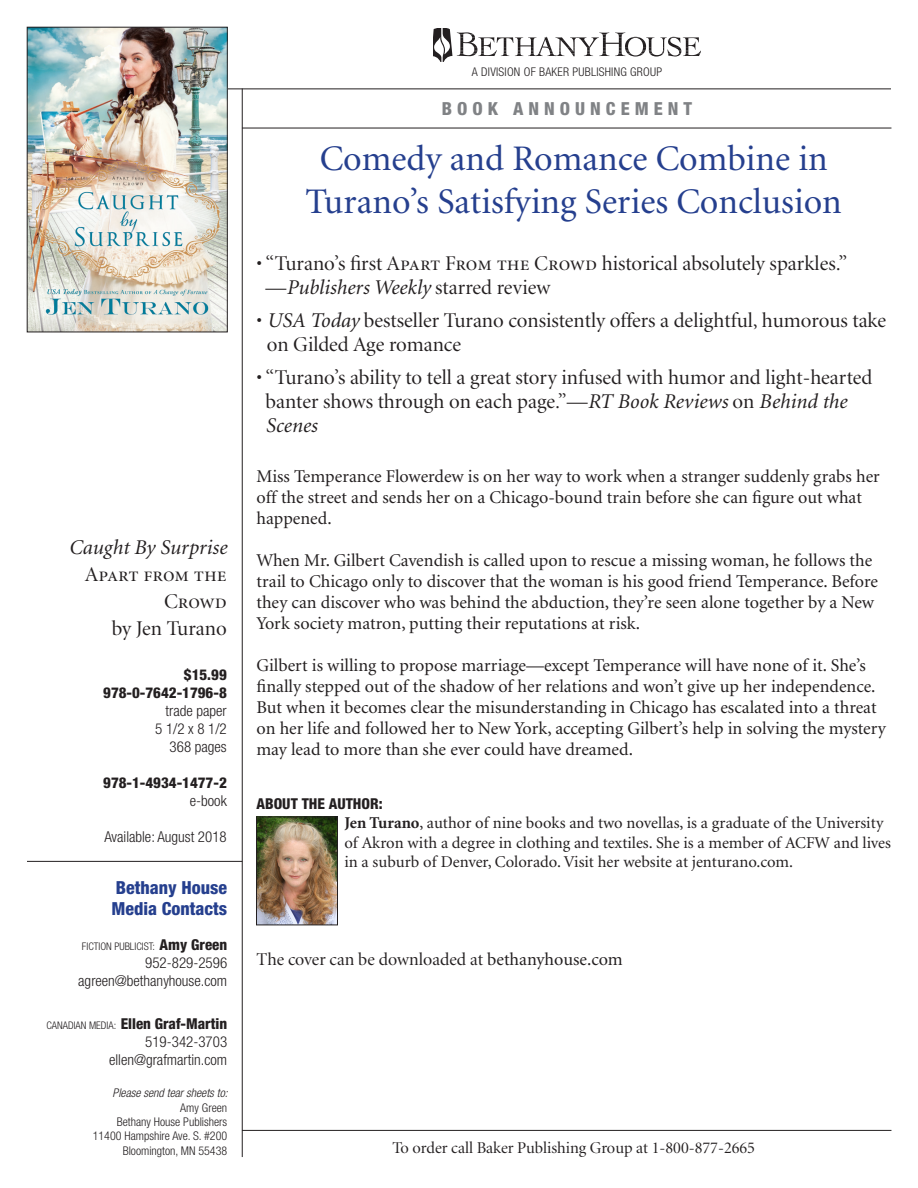
<style>
.page{position:relative;width:918px;height:1188px;background:#fff}
.page>*{position:absolute;margin:0;border:0;box-sizing:border-box;transform-origin:0 0}
.Head_1{font:36px/43.2px "Minion";color:#253f8e;text-align:center}
.Bullet_Points{font:21px/24px "Minion Display";color:#231f20}
.Book_ID{font:21px/27px "Minion Display Regular SC";letter-spacing:-.005em;color:#231f20;text-align:right}
.Book_ID-2{font:italic 21px "Minion";color:#231f20}
.Book_ID-3{font:21px "Minion Display";color:#231f20}
.Body_text{font:18px/21px "Minion";color:#231f20}
.Body_text-2{font:18px "Minion Display";color:#231f20}
.t1{font:800 condensed 18px "Helvetica Neue";color:#253f8e}
.t2{font:800 condensed 18px "Helvetica Neue";letter-spacing:.28em;color:#808285}
.About_the_Author_Tex{font:16.5px/19.5px "Minion";color:#231f20}
.t3{font:16.5px "Minion Display";color:#231f20}
.Book_ID-4{font:300 condensed 15px "Helvetica Neue";color:#231f20}
.Book_ID-5{font:800 condensed 15px "Helvetica Neue";color:#231f20}
.About_the_Author_Hea{font:800 condensed 15px "Helvetica Neue";color:#231f20}
.t4{font:300 condensed 12px "Helvetica Neue";color:#231f20}
.t5{font:300 condensed 12px "Helvetica Neue";letter-spacing:.02em;color:#231f20}
.t6{font:italic 300 condensed 12px "Helvetica Neue";color:#231f20}
.t7{font:300 condensed 10.5px "Helvetica Neue";color:#231f20}
.s1{font-weight:800;font-size:15px}
.s2{font-weight:300;font-size:10.5px}
.s3{font-family:"Minion Display Regular SC"}
.s4{font-family:"Minion";font-style:italic}
.s5{font-weight:700}
.s6{font-family:"Minion"}
</style>
<div class="page">
<svg style="left:434px;top:28px;width:266px;height:34px"></svg>
<hr style="left:242px;top:1130px;width:649px;height:1px;background:#231f20">
<hr style="left:27px;top:861px;width:215px;height:1px;background:#231f20">
<hr style="left:242px;top:89px;width:1px;height:1068px;background:#231f20">
<hr style="left:242px;top:128px;width:649px;height:1px;background:#231f20">
<hr style="left:27px;top:89px;width:864px;height:1px;background:#231f20">
<img style="left:258px;top:819px;width:78px;height:104px">
<div style="left:256px;top:817px;width:82px;height:108px;border:1px solid #231f20"></div>
<img style="left:29px;top:29px;width:196px;height:301px">
<div style="left:27px;top:27px;width:200px;height:305px;border:1px solid #231f20"></div>
<p class="Book_ID-2" style="left:69px;top:537px;width:159px">Caught By Surprise</p>
<p class="Book_ID" style="left:85px;top:562px;width:144px">Apart from the<br>Crowd</p>
<p class="Book_ID-3" style="left:112px;top:618px;width:117px">by Jen Turano</p>
<p class="Book_ID-5" style="left:184px;top:666px;width:44px">$15.99</p>
<p class="Book_ID-5" style="left:103px;top:684px;width:125px">978-0-7642-1796-8</p>
<p class="Book_ID-4" style="left:166px;top:702px;width:63px">trade paper</p>
<p class="Book_ID-4" style="left:155px;top:720px;width:73px">5 1/2 x 8 1/2</p>
<p class="Book_ID-4" style="left:170px;top:738px;width:59px">368 pages</p>
<p class="Book_ID-5" style="left:103px;top:774px;width:125px">978-1-4934-1477-2</p>
<p class="Book_ID-4" style="left:190px;top:792px;width:38px">e-book</p>
<p class="Book_ID-4" style="left:104px;top:828px;width:124px">Available: August 2018</p>
<p class="t1" style="left:116px;top:876px;width:113px">Bethany House</p>
<p class="t1" style="left:112px;top:898px;width:117px">Media Contacts</p>
<p class="t7" style="left:82px;top:940px;width:147px">FICTION PUBLICIST: <span class="s1">Amy Green</span></p>
<p class="Book_ID-4" style="left:145px;top:954px;width:83px">952-829-2596</p>
<p class="Book_ID-4" style="left:78px;top:972px;width:151px">agreen@bethanyhouse.com</p>
<p class="Book_ID-5" style="left:46px;top:1014px;width:182px"><span class="s2">CANADIAN MEDIA:</span> Ellen Graf-Martin</p>
<p class="Book_ID-4" style="left:145px;top:1033px;width:83px">519-342-3703</p>
<p class="Book_ID-4" style="left:109px;top:1051px;width:120px">ellen@grafmartin.com</p>
<p class="t6" style="left:113px;top:1086px;width:117px">Please send tear sheets to:</p>
<p class="t4" style="left:180px;top:1100px;width:48px">Amy Green</p>
<p class="t4" style="left:117px;top:1115px;width:112px">Bethany House Publishers</p>
<p class="t4" style="left:93px;top:1129px;width:136px">11400 Hampshire Ave. S. #200</p>
<p class="t4" style="left:123px;top:1144px;width:106px">Bloomington, MN 55438</p>
<p class="t5" style="left:472px;top:65px;width:192px">A DIVISION OF BAKER PUBLISHING GROUP</p>
<p class="t2" style="left:442px;top:97px;width:252px">BOOK ANNOUNCEMENT</p>
<p class="Head_1" style="left:306px;top:138px;width:538px">Comedy and Romance Combine in<br>Turano’s Satisfying Series Conclusion</p>
<p class="Bullet_Points" style="left:266px;top:252px;width:583px;text-indent:-9px">• “Turano’s first <span class="s3">Apart From the Crowd</span> historical absolutely sparkles.” —<span class="s4">Publishers Weekly</span> starred review</p>
<p class="Bullet_Points" style="left:267px;top:309px;width:621px;text-indent:-10px">• <span class="s4">USA Today</span> bestseller Turano consistently offers a delightful, humorous take on Gilded Age romance</p>
<p class="Bullet_Points" style="left:266px;top:366px;width:608px;text-indent:-9px">• “Turano’s ability to tell a great story infused with humor and light-hearted banter shows through on each page.”—<span class="s4">RT Book Reviews</span> on <span class="s4">Behind the<br>Scenes</span></p>
<p class="Body_text" style="left:256px;top:466px;width:625px">Miss Temperance Flowerdew is on her way to work when a stranger suddenly grabs her off the street and sends her on a Chicago-bound train before she can figure out what happened.</p>
<p class="Body_text" style="left:256px;top:550px;width:623px">When Mr. Gilbert Cavendish is called upon to rescue a missing woman, he follows the trail to Chicago only to discover that the woman is his good friend Temperance. Before they can discover who was behind the abduction, they’re seen alone together by a New York society matron, putting their reputations at risk.</p>
<p class="Body_text" style="left:256px;top:655px;width:631px">Gilbert is willing to propose marriage—except Temperance will have none of it. She’s finally stepped out of the shadow of her relations and won’t give up her independence.<br>But when it becomes clear the misunderstanding in Chicago has escalated into a threat on her life and followed her to New York, accepting Gilbert’s help in solving the mystery may lead to more than she ever could have dreamed.</p>
<p class="About_the_Author_Hea" style="left:256px;top:794px;width:128px">ABOUT THE AUTHOR:</p>
<p class="About_the_Author_Tex" style="left:344px;top:814px;width:548px"><span class="s5">Jen Turano</span>, author of nine books and two novellas, is a graduate of the University of Akron with a degree in clothing and textiles. She is a member of ACFW and lives in a suburb of Denver, Colorado. Visit her website at jenturano.com.</p>
<p class="Body_text-2" style="left:256px;top:950px;width:368px">The cover can be downloaded at <span class="s6">bethanyhouse.com</span></p>
<p class="t3" style="left:392px;top:1140px;width:364px">To order call Baker Publishing Group at 1-800-877-2665</p>
</div>
